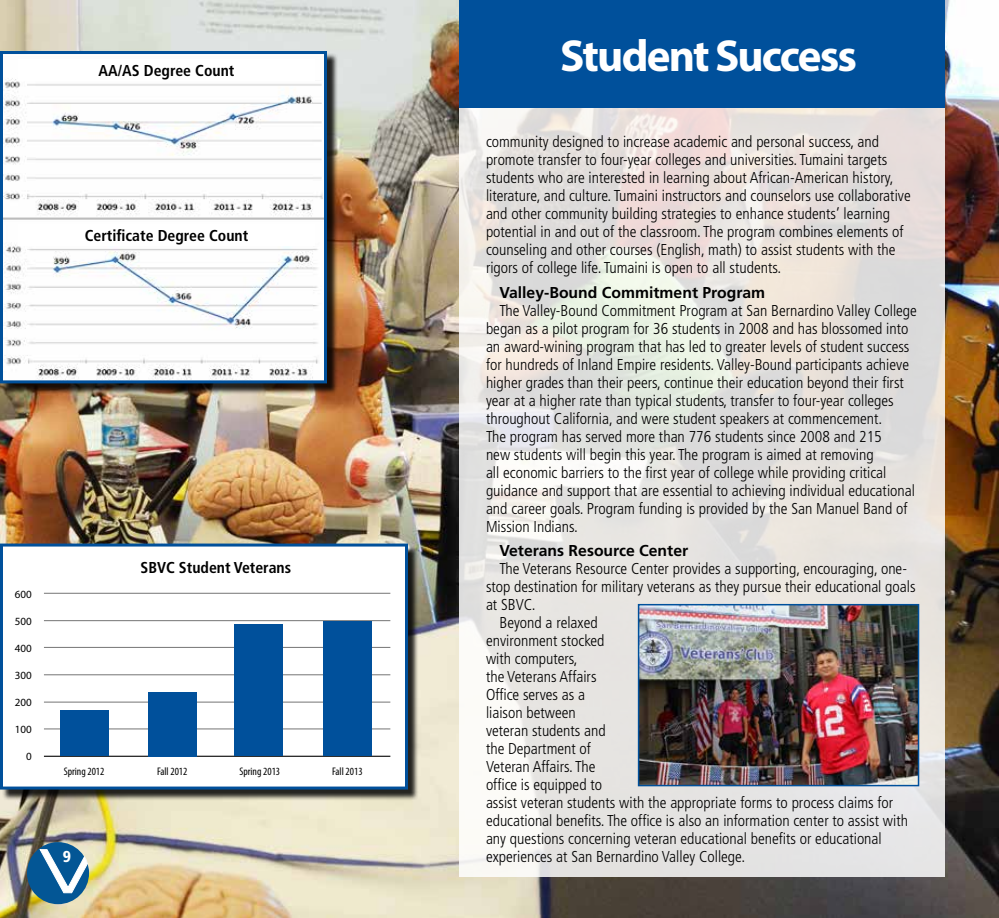
<style>
.page{position:relative;width:999px;height:918px;background:#fff}
.page>*{position:absolute;margin:0;border:0;box-sizing:border-box;transform-origin:0 0}
.t1{font:700 45px "Myriad Pro";letter-spacing:-.04em;color:#fff}
.t2{font:300 condensed 15.75px/18px "Frutiger LT Std";color:#000}
.t3{font:700 condensed 15.75px "Frutiger LT Std";color:#000}
.t4{font:700 15.75px "Frutiger LT Std";color:#000}
.t5{font:900 condensed 15.75px "Frutiger LT Std";color:#fff}
.t6{font:condensed 11.1px "Myriad Pro";color:#000}
.t7{font:11.1px "Myriad Pro";color:#000}
</style>
<div class="page">
<img style="left:0;top:0;width:999px;height:918px">
<svg style="left:459px;top:108px;width:486px;height:770px;background:#e6e4e0"></svg>
<div style="left:459px;top:0;width:486px;height:108px;background:#00509b"></div>
<img style="left:641px;top:607px;width:275px;height:176px">
<div style="left:638px;top:604px;width:281px;height:182px;border:2px solid #00509b"></div>
<div style="left:27px;top:842px;width:62px;height:62px;background:#035695;border-radius:50%"></div>
<svg style="left:40px;top:849px;width:48px;height:44px"></svg>
<div style="left:2px;top:546px;width:417px;height:255px;background:#000;opacity:.85"></div>
<div style="left:2px;top:545px;width:404px;height:243px;background:#fff"></div>
<div style="left:0;top:544px;width:408px;height:246px;border:3px solid #00509b"></div>
<hr style="left:44px;top:593px;width:346px;height:1px;background:#000">
<hr style="left:44px;top:620px;width:346px;height:1px;background:#000">
<hr style="left:44px;top:647px;width:346px;height:1px;background:#000">
<hr style="left:44px;top:674px;width:346px;height:1px;background:#000">
<hr style="left:44px;top:702px;width:346px;height:1px;background:#000">
<hr style="left:44px;top:728px;width:346px;height:1px;background:#000">
<hr style="left:44px;top:756px;width:346px;height:1px;background:#000">
<div style="left:60px;top:711px;width:49px;height:45px;background:#00509b"></div>
<div style="left:149px;top:692px;width:48px;height:64px;background:#00509b"></div>
<div style="left:234px;top:625px;width:49px;height:131px;background:#00509b"></div>
<div style="left:323px;top:621px;width:49px;height:135px;background:#00509b"></div>
<div style="left:2px;top:53px;width:336px;height:342px;background:#000;opacity:.85"></div>
<img style="left:4px;top:55px;width:319px;height:324px">
<div style="left:0;top:51px;width:327px;height:332px;border:3px solid #00509b"></div>
<div style="left:18px;top:59px;width:297px;height:22px;background:#fff"></div>
<div style="left:18px;top:224px;width:297px;height:22px;background:#fff"></div>
<p class="t3" style="left:99px;top:61px;width:137px">AA/AS Degree Count</p>
<p class="t3" style="left:85px;top:226px;width:165px">Certificate Degree Count</p>
<p class="t7" style="left:15px;top:587px;width:18px">600</p>
<p class="t7" style="left:15px;top:614px;width:18px">500</p>
<p class="t7" style="left:15px;top:641px;width:18px">400</p>
<p class="t7" style="left:15px;top:668px;width:18px">300</p>
<p class="t7" style="left:15px;top:695px;width:18px">200</p>
<p class="t7" style="left:15px;top:722px;width:18px">100</p>
<p class="t7" style="left:26px;top:749px;width:7px">0</p>
<p class="t3" style="left:140px;top:558px;width:152px">SBVC Student Veterans</p>
<p class="t6" style="left:64px;top:765px;width:42px">Spring 2012</p>
<p class="t6" style="left:157px;top:765px;width:32px">Fall 2012</p>
<p class="t6" style="left:239px;top:765px;width:42px">Spring 2013</p>
<p class="t6" style="left:332px;top:765px;width:32px">Fall 2013</p>
<p class="t5" style="left:63px;top:847px;width:10px">9</p>
<h1 class="t1" style="left:560px;top:26px;width:298px">Student Success</h1>
<p class="t2" style="left:486px;top:133px;width:426px">community designed to increase academic and personal success, and promote transfer to four-year colleges and universities. Tumaini targets students who are interested in learning about African-American history, literature, and culture. Tumaini instructors and counselors use collaborative and other community building strategies to enhance students’ learning potential in and out of the classroom. The program combines elements of counseling and other courses (English, math) to assist students with the rigors of college life. Tumaini is open to all students.</p>
<p class="t4" style="left:499px;top:283px;width:267px">Valley-Bound Commitment Program</p>
<p class="t2" style="left:486px;top:301px;width:432px;text-indent:13px">The Valley-Bound Commitment Program at San Bernardino Valley College began as a pilot program for 36 students in 2008 and has blossomed into an award-wining program that has led to greater levels of student success for hundreds of Inland Empire residents. Valley-Bound participants achieve higher grades than their peers, continue their education beyond their first year at a higher rate than typical students, transfer to four-year colleges throughout California, and were student speakers at commencement.<br>The program has served more than 776 students since 2008 and 215<br>new students will begin this year. The program is aimed at removing<br>all economic barriers to the first year of college while providing critical guidance and support that are essential to achieving individual educational and career goals. Program funding is provided by the San Manuel Band of Mission Indians.</p>
<p class="t4" style="left:499px;top:542px;width:190px">Veterans Resource Center</p>
<p class="t2" style="left:499px;top:560px;width:409px">The Veterans Resource Center provides a supporting, encouraging, one-</p>
<p class="t2" style="left:486px;top:578px;width:431px">stop destination for military veterans as they pursue their educational goals</p>
<p class="t2" style="left:486px;top:596px;width:51px">at SBVC.</p>
<p class="t2" style="left:499px;top:614px;width:100px">Beyond a relaxed</p>
<p class="t2" style="left:486px;top:632px;width:120px">environment stocked</p>
<p class="t2" style="left:486px;top:650px;width:93px">with computers,</p>
<p class="t2" style="left:486px;top:668px;width:112px">the Veterans Affairs</p>
<p class="t2" style="left:486px;top:686px;width:101px">Office serves as a</p>
<p class="t2" style="left:486px;top:704px;width:91px">liaison between</p>
<p class="t2" style="left:486px;top:722px;width:121px">veteran students and</p>
<p class="t2" style="left:486px;top:740px;width:107px">the Department of</p>
<p class="t2" style="left:486px;top:758px;width:111px">Veteran Affairs. The</p>
<p class="t2" style="left:486px;top:776px;width:118px">office is equipped to</p>
<p class="t2" style="left:486px;top:794px;width:409px">assist veteran students with the appropriate forms to process claims for</p>
<p class="t2" style="left:486px;top:812px;width:424px">educational benefits. The office is also an information center to assist with</p>
<p class="t2" style="left:486px;top:830px;width:397px">any questions concerning veteran educational benefits or educational</p>
<p class="t2" style="left:486px;top:848px;width:261px">experiences at San Bernardino Valley College.</p>
</div>
